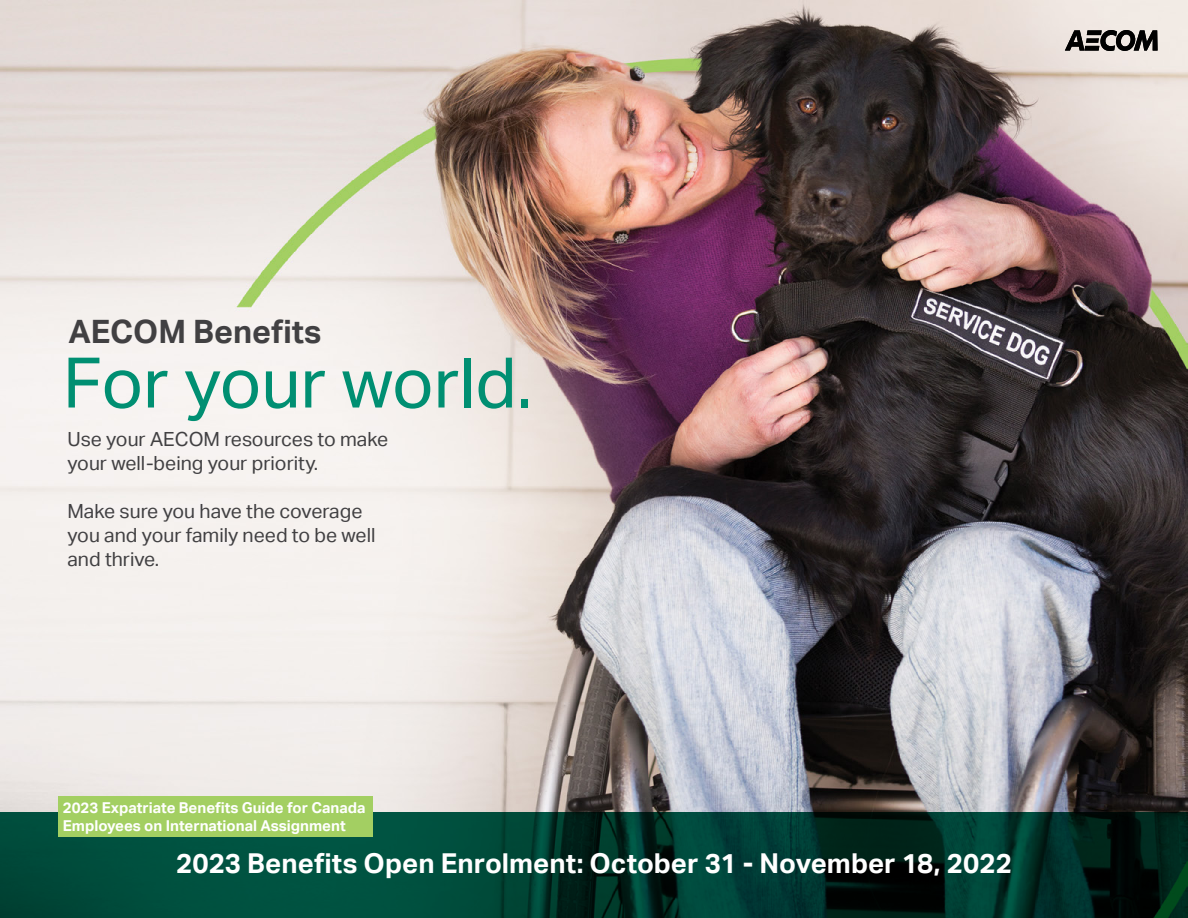
<style>
.page{position:relative;width:1188px;height:918px;background:#fff}
.page>*{position:absolute;margin:0;border:0;box-sizing:border-box;transform-origin:0 0}
.t1{font:69.75px "AECOM Sans";color:#008f72}
.t2{font:700 32.25px "AECOM Sans";color:#414042}
.t3{font:700 27.45px "AECOM Sans";letter-spacing:.005em;color:#fff}
.t4{font:19.5px/24px "AECOM Sans";color:#414042}
.t5{font:700 15px/18px "AECOM Sans";color:#fff}
</style>
<div class="page">
<img style="left:0;top:0;width:1188px;height:813px">
<svg style="left:1065px;top:30px;width:93px;height:21px;background:#5f5b59"></svg>
<svg style="left:0;top:813px;width:1188px;height:105px;background:#003a2e"></svg>
<div style="left:58px;top:796px;width:315px;height:41px;background:#a3cf62"></div>
<h2 class="t2" style="left:68px;top:313px;width:255px">AECOM Benefits</h2>
<h1 class="t1" style="left:63px;top:343px;width:471px">For your world.</h1>
<p class="t4" style="left:68px;top:427px;width:322px">Use your AECOM resources to make your well-being your priority.</p>
<p class="t4" style="left:68px;top:499px;width:310px">Make sure you have the coverage you and your family need to be well and thrive.</p>
<p class="t5" style="left:63px;top:799px;width:304px">2023 Expatriate Benefits Guide for Canada<br>Employees on International Assignment</p>
<h3 class="t3" style="left:176px;top:848px;width:837px">2023 Benefits Open Enrolment: October 31 - November 18, 2022</h3>
</div>
